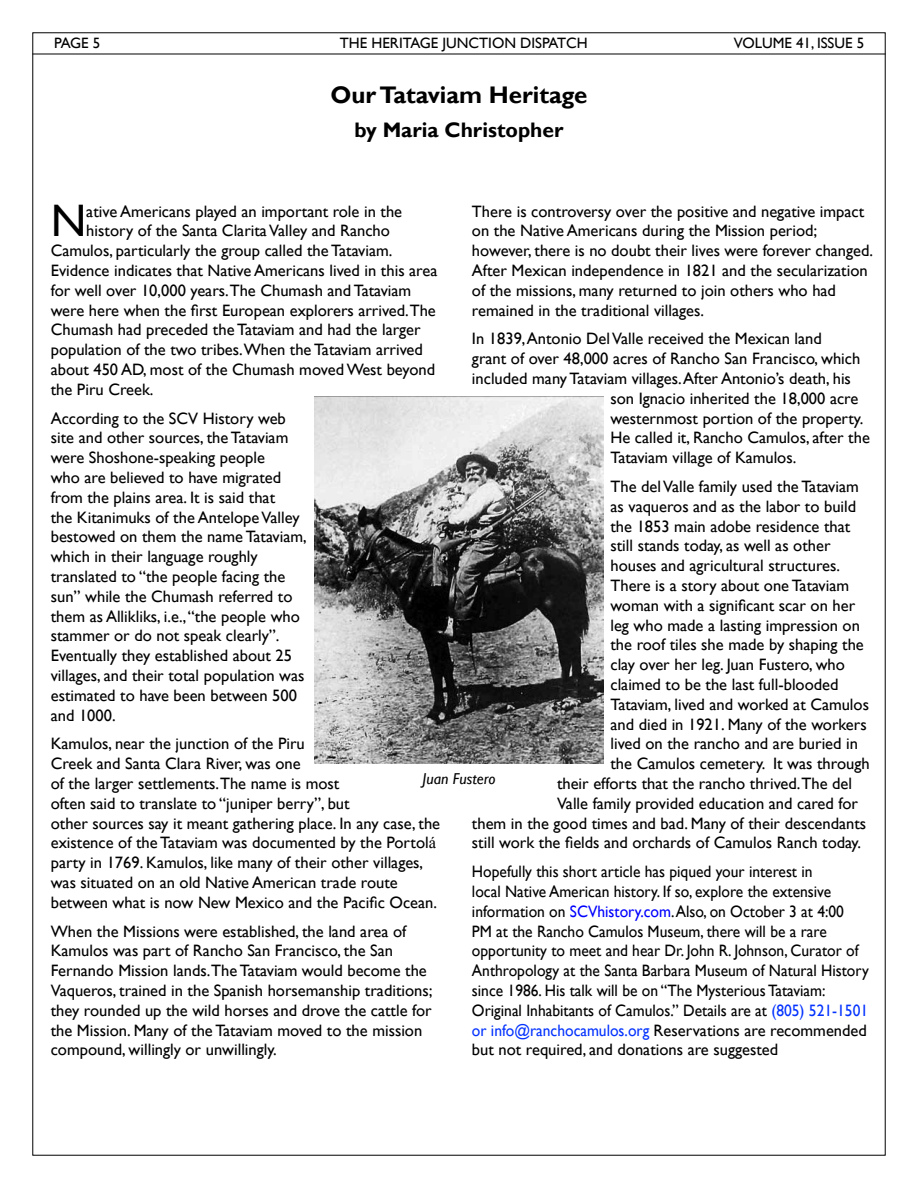
<style>
.page{position:relative;width:918px;height:1188px;background:#fff}
.page>*{position:absolute;margin:0;border:0;box-sizing:border-box;transform-origin:0 0}
.t1{font:45.6px "Gill Sans";color:#000}
.t2{font:700 24px "Gill Sans";color:#000}
.t3{font:700 21px "Gill Sans";color:#000}
.t4{font:16.5px/19.8px "Gill Sans";color:#000}
.t5{font:16.5px/19.8px "Gill Sans";color:#000;scale:.94 1}
.t6{font:italic 15.75px "Gill Sans";color:#000}
.t7{font:15px "Gill Sans";color:#000}
.s1{color:#00f}
.s2{color:#0433ff}
.s3{font-family:"Times New Roman"}
</style>
<div class="page">
<hr style="left:32px;top:54px;width:854px;height:1px;background:#000">
<img style="left:314px;top:396px;width:290px;height:368px">
<p class="t7" style="left:54px;top:34px;width:48px">PAGE 5</p>
<p class="t7" style="left:340px;top:34px;width:249px">THE HERITAGE JUNCTION DISPATCH</p>
<p class="t7" style="left:734px;top:34px;width:132px">VOLUME 41, ISSUE 5</p>
<h2 class="t2" style="left:331px;top:80px;width:258px">Our Tataviam Heritage</h2>
<p class="t3" style="left:354px;top:117px;width:211px">by Maria Christopher</p>
<h1 class="t1" style="left:51px;top:195px;width:37px">N</h1>
<p class="t4" style="left:86px;top:201px;width:317px">ative Americans played an important role in the</p>
<p class="t4" style="left:472px;top:201px;width:403px">There is controversy over the positive and negative impact on the Native Americans during the Mission period; however, there is no doubt their lives were forever changed.<br>After Mexican independence in 1821 and the secularization of the missions, many returned to join others who had remained in the traditional villages.</p>
<p class="t4" style="left:472px;top:329px;width:351px">In 1839, Antonio Del Valle received the Mexican land</p>
<p class="t4" style="left:472px;top:349px;width:390px">grant of over 48,000 acres of Rancho San Francisco, which</p>
<p class="t4" style="left:472px;top:369px;width:381px">included many Tataviam villages. After Antonio’s death, his</p>
<p class="t4" style="left:610px;top:389px;width:249px">son Ignacio inherited the 18,000 acre</p>
<p class="t4" style="left:610px;top:408px;width:255px">westernmost portion of the property.</p>
<p class="t4" style="left:610px;top:428px;width:261px">He called it, Rancho Camulos, after the</p>
<p class="t4" style="left:610px;top:448px;width:187px">Tataviam village of Kamulos.</p>
<p class="t4" style="left:610px;top:477px;width:250px">The del Valle family used the Tataviam</p>
<p class="t4" style="left:610px;top:497px;width:247px">as vaqueros and as the labor to build</p>
<p class="t4" style="left:610px;top:516px;width:241px">the 1853 main adobe residence that</p>
<p class="t4" style="left:610px;top:536px;width:222px">still stands today, as well as other</p>
<p class="t4" style="left:610px;top:556px;width:231px">houses and agricultural structures.</p>
<p class="t4" style="left:610px;top:576px;width:240px">There is a story about one Tataviam</p>
<p class="t4" style="left:610px;top:596px;width:246px">woman with a significant scar on her</p>
<p class="t4" style="left:610px;top:615px;width:251px">leg who made a lasting impression on</p>
<p class="t4" style="left:610px;top:635px;width:255px">the roof tiles she made by shaping the</p>
<p class="t4" style="left:610px;top:655px;width:236px">clay over her leg. Juan Fustero, who</p>
<p class="t4" style="left:610px;top:675px;width:230px">claimed to be the last full-blooded</p>
<p class="t4" style="left:610px;top:695px;width:260px">Tataviam, lived and worked at Camulos</p>
<p class="t4" style="left:610px;top:714px;width:258px">and died in 1921. Many of the workers</p>
<p class="t4" style="left:610px;top:734px;width:249px">lived on the rancho and are buried in</p>
<p class="t4" style="left:610px;top:754px;width:261px">the Camulos cemetery. It was through</p>
<p class="t4" style="left:557px;top:774px;width:297px">their efforts that the rancho thrived.The del</p>
<p class="t4" style="left:557px;top:794px;width:303px">Valle family provided education and cared for</p>
<p class="t4" style="left:472px;top:813px;width:396px">them in the good times and bad. Many of their descendants</p>
<p class="t4" style="left:472px;top:833px;width:391px">still work the fields and orchards of Camulos Ranch today.</p>
<p class="t5" style="left:472px;top:862px;width:424px">Hopefully this short article has piqued your interest in<br>local Native American history. If so, explore the extensive information on <span class="s1">SCVhistory.com</span>. Also, on October 3 at 4:00<br>PM at the Rancho Camulos Museum, there will be a rare opportunity to meet and hear Dr. John R. Johnson, Curator of Anthropology at the Santa Barbara Museum of Natural History since 1986. His talk will be on “The Mysterious Tataviam:<br>Original Inhabitants of Camulos.” Details are at <span class="s2">(805) 521-1501 or info@ranchocamulos.org</span> Reservations are recommended but not required, and donations are suggested</p>
<p class="t4" style="left:86px;top:221px;width:305px">history of the Santa Clarita Valley and Rancho</p>
<p class="t4" style="left:51px;top:241px;width:343px">Camulos, particularly the group called the Tataviam.</p>
<p class="t4" style="left:51px;top:261px;width:388px">Evidence indicates that Native Americans lived in this area</p>
<p class="t4" style="left:51px;top:281px;width:362px">for well over 10,000 years.The Chumash and Tataviam</p>
<p class="t4" style="left:51px;top:300px;width:387px">were here when the first European explorers arrived.The</p>
<p class="t4" style="left:51px;top:320px;width:371px">Chumash had preceded the Tataviam and had the larger</p>
<p class="t4" style="left:51px;top:340px;width:374px">population of the two tribes.When the Tataviam arrived</p>
<p class="t4" style="left:51px;top:360px;width:386px">about 450 AD, most of the Chumash moved West beyond</p>
<p class="t4" style="left:51px;top:380px;width:104px">the Piru Creek.</p>
<p class="t4" style="left:51px;top:408px;width:258px">According to the SCV History web site and other sources, the Tataviam were Shoshone-speaking people<br>who are believed to have migrated from the plains area. It is said that<br>the Kitanimuks of the Antelope Valley bestowed on them the name Tataviam, which in their language roughly translated to “the people facing the sun” while the Chumash referred to them as Allikliks, i.e., “the people who stammer or do not speak clearly”.<br>Eventually they established about 25 villages, and their total population was estimated to have been between 500 and 1000.</p>
<p class="t4" style="left:51px;top:734px;width:391px">Kamulos, near the junction of the Piru<br>Creek and Santa Clara River, was one<br>of the larger settlements.The name is most<br>often said to translate to “juniper berry”, but<br>other sources say it meant gathering place. In any case, the existence of the Tataviam was documented by the Portol<span class="s3">á </span>party in 1769. Kamulos, like many of their other villages, was situated on an old Native American trade route between what is now New Mexico and the Pacific Ocean.</p>
<p class="t4" style="left:51px;top:921px;width:383px">When the Missions were established, the land area of Kamulos was part of Rancho San Francisco, the San Fernando Mission lands.The Tataviam would become the Vaqueros, trained in the Spanish horsemanship traditions; they rounded up the wild horses and drove the cattle for the Mission. Many of the Tataviam moved to the mission compound, willingly or unwillingly.</p>
<p class="t6" style="left:423px;top:770px;width:74px">Juan Fustero</p>
</div>
